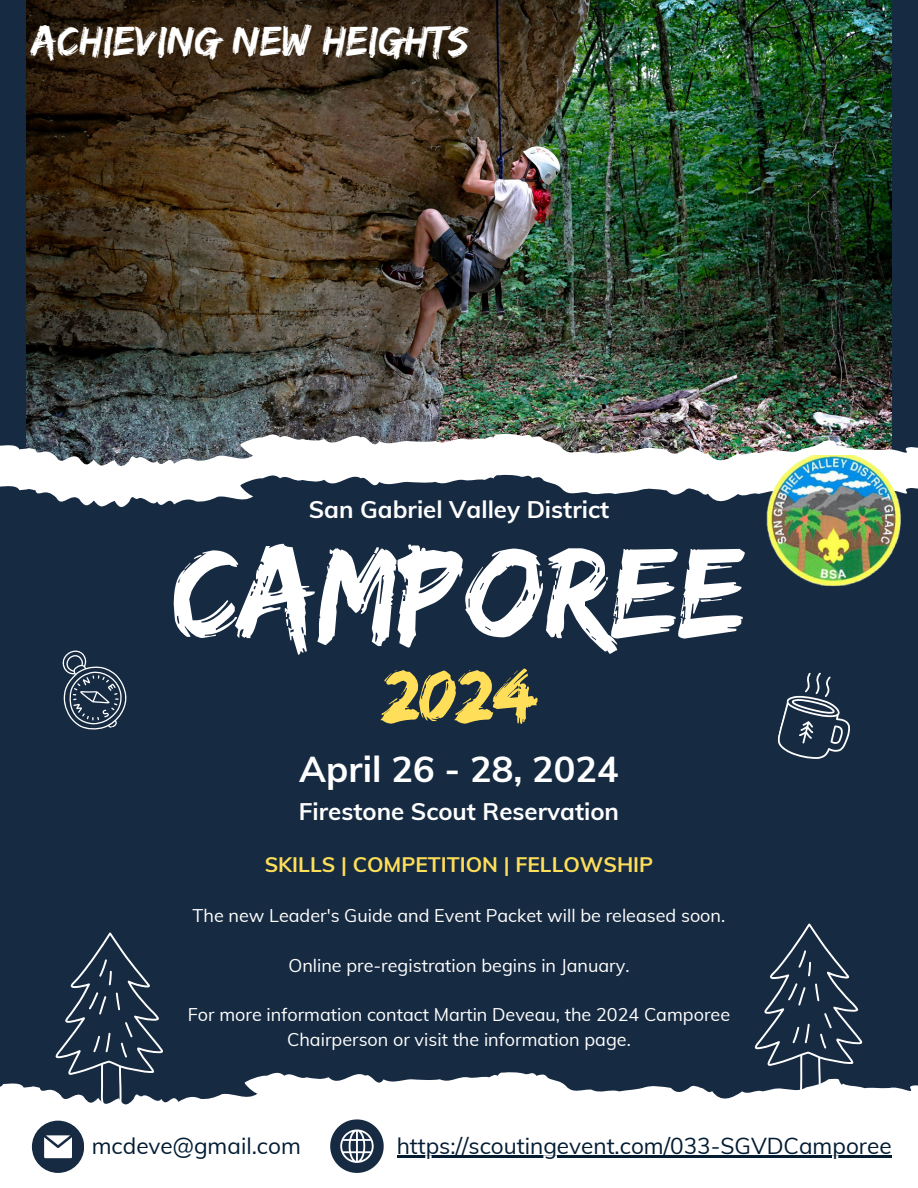
<style>
.page{position:relative;width:918px;height:1188px;background:#162a42}
.page>*{position:absolute;margin:0;border:0;box-sizing:border-box;transform-origin:0 0}
.t1{font:133.65px "Edo";color:#fff}
.t2{font:75.15px "Edo";color:#ffde59}
.t3{font:43.5px "Edo";color:#fff}
.t4{font:700 36px "Muli";color:#fff}
.t5{font:700 24px "Muli";color:#fff}
.t6{font:22.5px "Muli";color:#031c32}
.t7{font:700 21px "Muli";color:#ffde59}
.t8{font:18px/24.8px "Muli";color:#fff;text-align:center}
</style>
<div class="page">
<img style="left:26px;top:0;width:865px;height:430px">
<img style="left:0;top:430px;width:918px;height:41px">
<svg style="left:0;top:471px;width:918px;height:36px"></svg>
<svg style="left:755px;top:924px;width:107px;height:144px"></svg>
<svg style="left:56px;top:933px;width:107px;height:135px"></svg>
<svg style="left:0;top:1068px;width:918px;height:120px;fill:#fff"></svg>
<svg style="left:62px;top:650px;width:65px;height:80px"></svg>
<svg style="left:777px;top:672px;width:73px;height:87px"></svg>
<svg style="left:32px;top:1121px;width:52px;height:51px"></svg>
<svg style="left:330px;top:1119px;width:54px;height:54px"></svg>
<img style="left:763px;top:455px;width:144px;height:132px">
<hr style="left:397px;top:1156px;width:495px;height:2px;background:#031c32">
<p class="t3" style="left:32px;top:16px;width:438px">Achieving New Heights</p>
<p class="t5" style="left:309px;top:494px;width:302px">San Gabriel Valley District</p>
<p class="t1" style="left:173px;top:515px;width:574px">CAMPOREE</p>
<p class="t2" style="left:382px;top:651px;width:154px">2024</p>
<p class="t4" style="left:299px;top:746px;width:321px">April 26 - 28, 2024</p>
<p class="t5" style="left:299px;top:796px;width:322px">Firestone Scout Reservation</p>
<p class="t7" style="left:265px;top:850px;width:390px">SKILLS | COMPETITION | FELLOWSHIP</p>
<p class="t8" style="left:193px;top:903px;width:534px">The new Leader's Guide and Event Packet will be released soon.</p>
<p class="t8" style="left:288px;top:953px;width:343px">Online pre-registration begins in January.</p>
<p class="t8" style="left:188px;top:1002px;width:544px">For more information contact Martin Deveau, the 2024 Camporee<br>Chairperson or visit the information page.</p>
<p class="t6" style="left:92px;top:1131px;width:211px">mcdeve@gmail.com</p>
<p class="t6" style="left:397px;top:1131px;width:496px">https://scoutingevent.com/033-SGVDCamporee</p>
</div>
